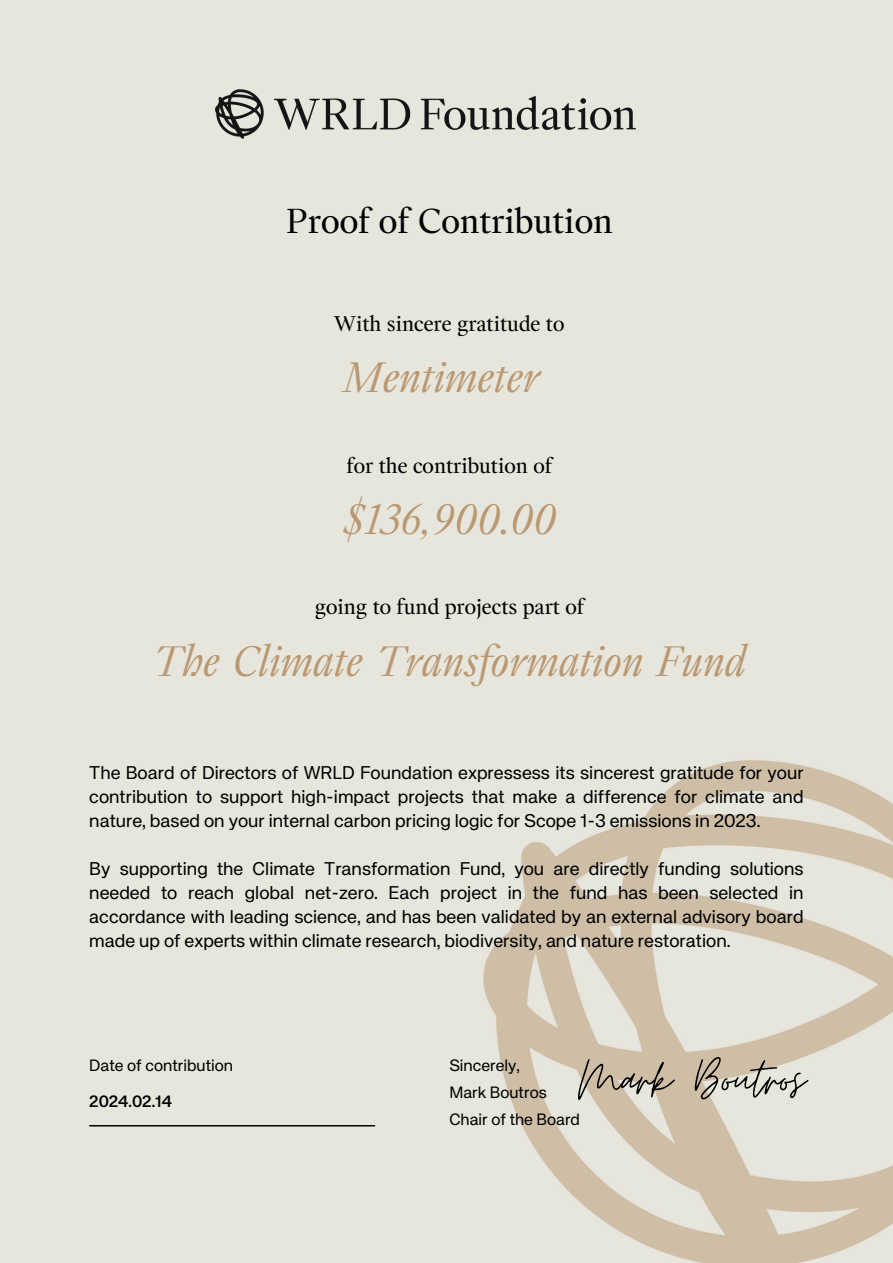
<style>
.page{position:relative;width:893px;height:1263px;background:#fff}
.page>*{position:absolute;margin:0;border:0;box-sizing:border-box;transform-origin:0 0}
.t1{font:60.2px "Moon Time";color:#000}
.t2{font:italic 44.2px "Mediaan";color:#ba9872}
.t3{font:36px "Mediaan";color:#000}
.t4{font:22px "Mediaan";color:#000}
.t5{font:18px/24px "KH Teka";color:#000;text-align:justify}
.t6{font:16px "KH Teka";color:#000}
.t7{font:500 16px "KH Teka";color:#000}
</style>
<div class="page">
<img style="left:0;top:0;width:892px;height:1262px">
<img style="left:215px;top:89px;width:420px;height:50px">
<hr style="left:89px;top:1125px;width:286px;height:1px;background:#000">
<h3 class="t3" style="left:286px;top:207px;width:328px">Proof of Contribution</h3>
<h4 class="t4" style="left:334px;top:315px;width:231px">With sincere gratitude to</h4>
<h2 class="t2" style="left:343px;top:358px;width:198px">Mentimeter</h2>
<h4 class="t4" style="left:346px;top:457px;width:207px">for the contribution of</h4>
<h4 class="t2" style="left:342px;top:500px;width:215px">$136,900.00</h4>
<h2 class="t4" style="left:315px;top:598px;width:271px">going to fund projects part of</h2>
<h2 class="t2" style="left:153px;top:642px;width:594px">The Climate Transformation Fund</h2>
<h5 class="t5" style="left:89px;top:762px;width:715px">The Board of Directors of WRLD Foundation expressess its sincerest gratitude for your contribution to support high-impact projects that make a difference for climate and nature, based on your internal carbon pricing logic for Scope 1-3 emissions in 2023.</h5>
<h5 class="t5" style="left:89px;top:858px;width:715px">By supporting the Climate Transformation Fund, you are directly funding solutions needed to reach global net-zero. Each project in the fund has been selected in accordance with leading science, and has been validated by an external advisory board made up of experts within climate research, biodiversity, and nature restoration.</h5>
<p class="t1" style="left:578px;top:1042px;width:229px">Mark Boutros</p>
<p class="t6" style="left:89px;top:1059px;width:145px">Date of contribution</p>
<h6 class="t6" style="left:449px;top:1059px;width:72px">Sincerely,</h6>
<h1 class="t6" style="left:449px;top:1085px;width:99px">Mark Boutros</h1>
<p class="t6" style="left:449px;top:1112px;width:132px">Chair of the Board</p>
<p class="t7" style="left:89px;top:1095px;width:84px">2024.02.14</p>
</div>
